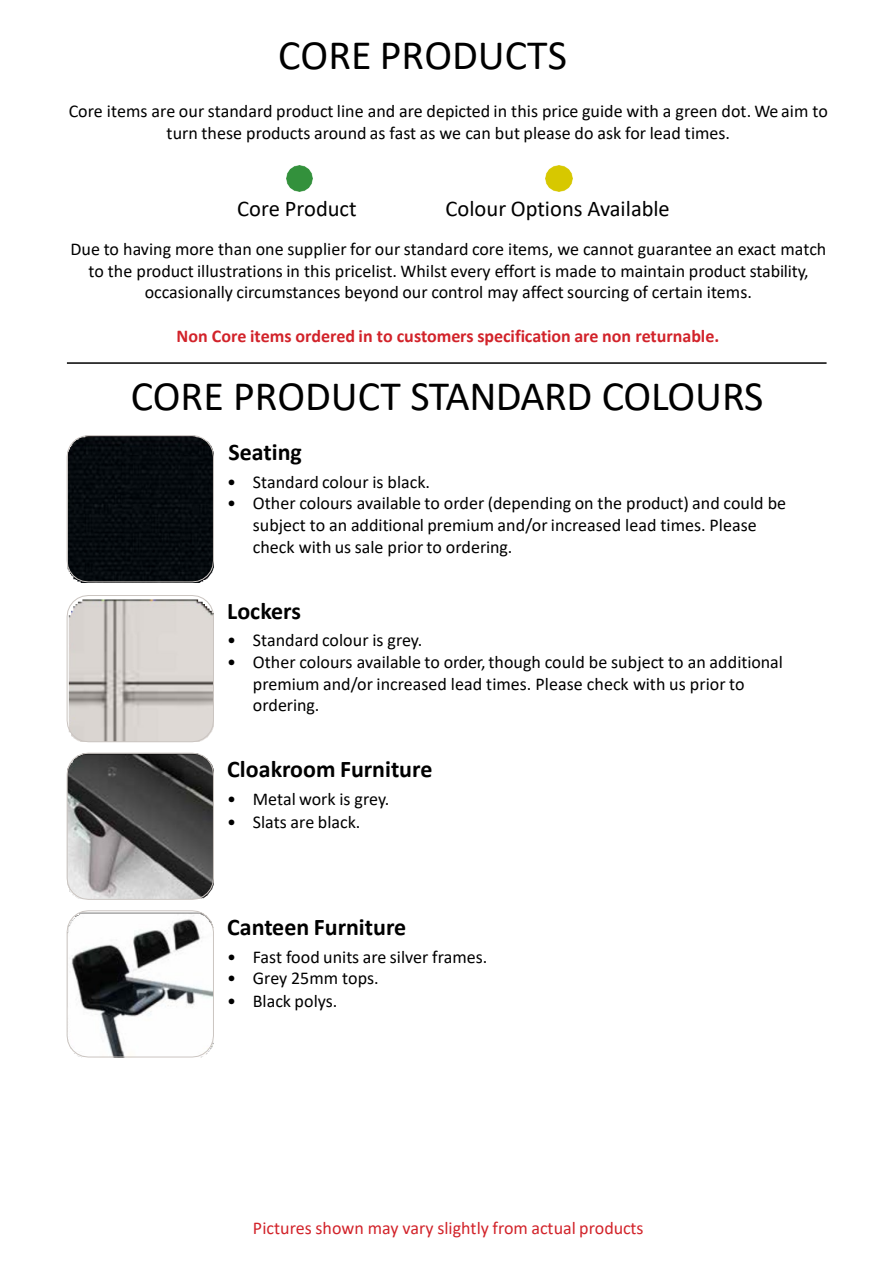
<style>
.page{position:relative;width:893px;height:1264px;background:#fff}
.page>*{position:absolute;margin:0;border:0;box-sizing:border-box;transform-origin:0 0}
.t1{font:42px "Calibri";color:#000}
.t2{font:700 24px "Calibri";color:#000}
.t3{font:22.5px "Calibri";color:#000}
.t4{font:18px/21.6px "Calibri";color:#000;text-align:center}
.t5{font:700 18px "Calibri";letter-spacing:-.005em;color:#d2232a}
.t6{font:18px "Calibri";color:#d2232a}
</style>
<div class="page">
<svg style="left:67px;top:435px;width:147px;height:147px;background:#0e1317"></svg>
<svg style="left:67px;top:595px;width:147px;height:147px;background:#d0cbc7"></svg>
<svg style="left:67px;top:752px;width:147px;height:147px;background:#6a6a6a"></svg>
<svg style="left:67px;top:910px;width:147px;height:147px"></svg>
<img style="left:286px;top:165px;width:27px;height:26px">
<img style="left:546px;top:165px;width:26px;height:26px">
<hr style="left:67px;top:362px;width:759px;height:2px;background:#000">
<h2 class="t1" style="left:278px;top:26px;width:290px">CORE PRODUCTS</h2>
<p class="t4" style="left:69px;top:100px;width:760px">Core items are our standard product line and are depicted in this price guide with a green dot. We aim to turn these products around as fast as we can but please do ask for lead times.</p>
<p class="t3" style="left:237px;top:193px;width:121px">Core Product</p>
<p class="t3" style="left:445px;top:193px;width:226px">Colour Options Available</p>
<p class="t4" style="left:70px;top:238px;width:757px">Due to having more than one supplier for our standard core items, we cannot guarantee an exact match to the product illustrations in this pricelist. Whilst every effort is made to maintain product stability, occasionally circumstances beyond our control may affect sourcing of certain items.</p>
<p class="t5" style="left:177px;top:323px;width:544px">Non Core items ordered in to customers specification are non returnable.</p>
<p class="t1" style="left:131px;top:367px;width:634px">CORE PRODUCT STANDARD COLOURS</p>
<p class="t2" style="left:228px;top:435px;width:75px">Seating</p>
<p class="t4" style="left:227px;top:470px;width:204px">• Standard colour is black.</p>
<p class="t4" style="left:253px;top:492px;width:535px;text-align:left;text-indent:-26px">• Other colours available to order (depending on the product) and could be subject to an additional premium and/or increased lead times. Please check with us sale prior to ordering.</p>
<p class="t2" style="left:227px;top:593px;width:75px">Lockers</p>
<p class="t4" style="left:227px;top:629px;width:197px">• Standard colour is grey.</p>
<p class="t4" style="left:253px;top:650px;width:531px;text-align:left;text-indent:-26px">• Other colours available to order, though could be subject to an additional premium and/or increased lead times. Please check with us prior to ordering.</p>
<p class="t2" style="left:227px;top:752px;width:207px">Cloakroom Furniture</p>
<p class="t4" style="left:227px;top:787px;width:164px">• Metal work is grey.</p>
<p class="t4" style="left:227px;top:810px;width:135px">• Slats are black.</p>
<p class="t2" style="left:227px;top:909px;width:180px">Canteen Furniture</p>
<p class="t4" style="left:227px;top:945px;width:261px">• Fast food units are silver frames.</p>
<p class="t4" style="left:227px;top:966px;width:153px">• Grey 25mm tops.</p>
<p class="t4" style="left:227px;top:989px;width:112px">• Black polys.</p>
<p class="t6" style="left:253px;top:1215px;width:392px">Pictures shown may vary slightly from actual products</p>
</div>
